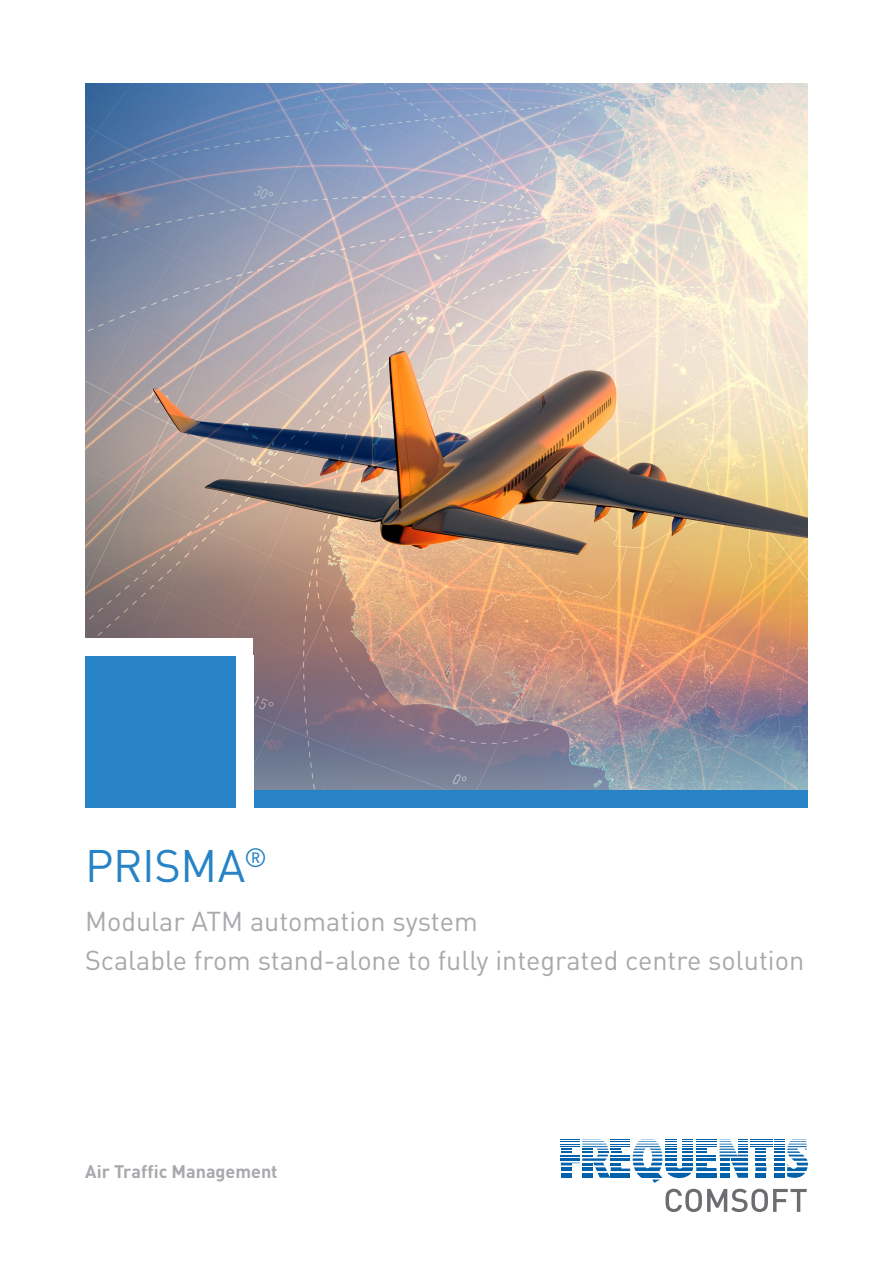
<style>
.page{position:relative;width:893px;height:1263px;background:#fff}
.page>*{position:absolute;margin:0;border:0;box-sizing:border-box;transform-origin:0 0}
.Title_heading{font:45px "DINOT";letter-spacing:-.005em;color:#2783c5}
.Title_subhead{font:27px "DINOT";color:#a8a9ad}
.t1{font:700 18px "DINOT";color:#a8a9ad}
</style>
<div class="page">
<img style="left:85px;top:84px;width:723px;height:707px">
<div style="left:85px;top:655px;width:153px;height:153px;background:#2783c5"></div>
<div style="left:253px;top:791px;width:555px;height:17px;background:#2783c5"></div>
<div style="left:85px;top:638px;width:168px;height:17px;background:#fff"></div>
<div style="left:236px;top:655px;width:17px;height:153px;background:#fff"></div>
<svg style="left:665px;top:1189px;width:142px;height:23px"></svg>
<svg style="left:561px;top:1139px;width:247px;height:44px"></svg>
<p class="Title_heading" style="left:85px;top:831px;width:184px">PRISMA<sup>®</sup></p>
<p class="Title_subhead" style="left:85px;top:900px;width:394px">Modular ATM automation system</p>
<p class="Title_subhead" style="left:85px;top:939px;width:721px">Scalable from stand-alone to fully integrated centre solution</p>
<p class="t1" style="left:85px;top:1157px;width:194px">Air Traffic Management</p>
</div>
